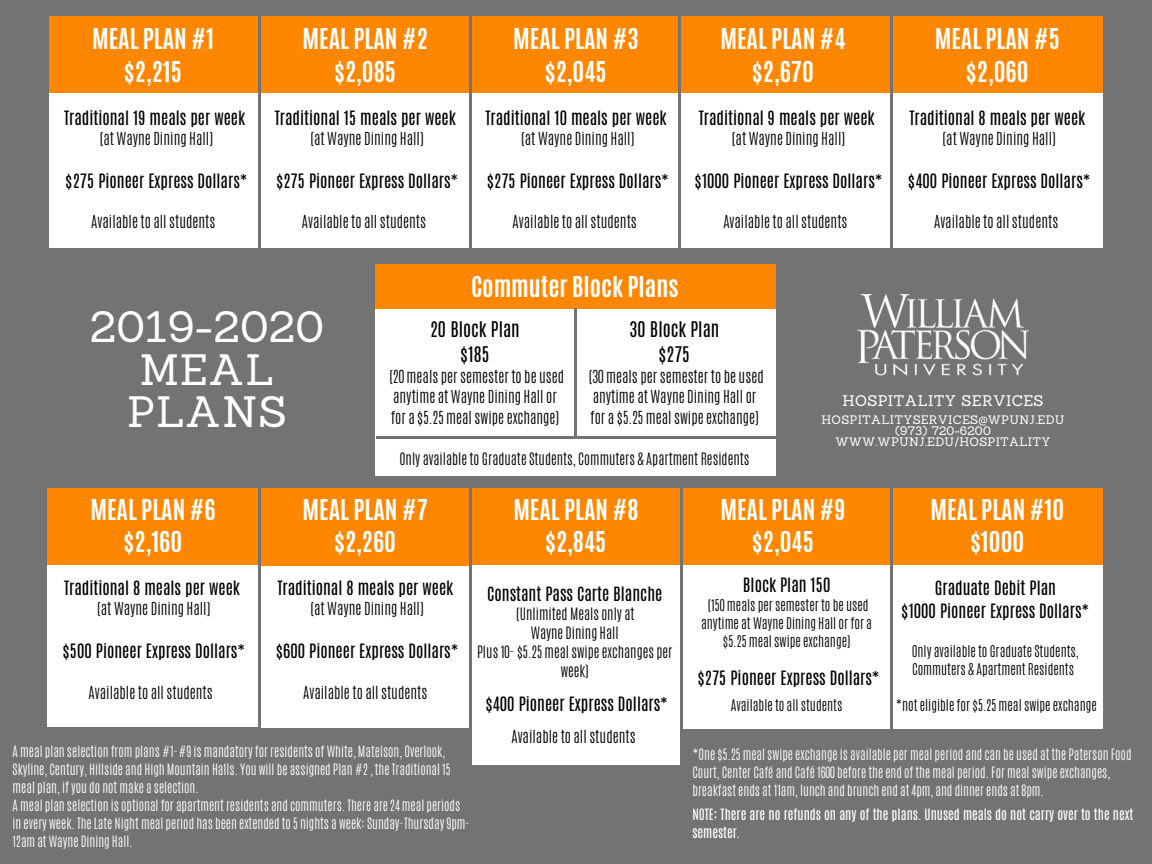
<style>
.page{position:relative;width:1152px;height:864px;background:#737373}
.page>*{position:absolute;margin:0;border:0;box-sizing:border-box;transform-origin:0 0}
.t1{font:42.75px/42.8px "Sanchez";letter-spacing:.02em;color:#fff;text-align:center}
.t2{font:700 24px/32.7px "Antonio";color:#fff;text-align:center}
.t3{font:18px/24.8px "Antonio";color:#000;text-align:center}
.t4{font:16.5px/22.5px "Antonio";color:#000;text-align:center}
.t5{font:300 15px/20.2px "Antonio";color:#000}
.t6{font:15px "Sanchez";letter-spacing:.02em;color:#fff}
.t7{font:300 14.25px/19.2px "Antonio";color:#000;text-align:center}
.t8{font:300 13.5px/18px "Antonio";color:#000;text-align:center}
.t9{font:300 13.05px/18px "Antonio";color:#fff}
.t10{font:13.05px/18px "Antonio";color:#fff}
.t11{font:12px/11.2px "Sanchez";letter-spacing:.02em;color:#fff;text-align:center}
</style>
<div class="page">
<div style="left:49px;top:16px;width:211px;height:78px;background:#ff8700"></div>
<div style="left:49px;top:94px;width:211px;height:154px;background:#fff"></div>
<div style="left:260px;top:16px;width:210px;height:78px;background:#ff8700"></div>
<div style="left:471px;top:16px;width:210px;height:78px;background:#ff8700"></div>
<div style="left:681px;top:16px;width:211px;height:78px;background:#ff8700"></div>
<div style="left:892px;top:16px;width:210px;height:78px;background:#ff8700"></div>
<div style="left:260px;top:94px;width:210px;height:154px;background:#fff"></div>
<div style="left:471px;top:94px;width:210px;height:154px;background:#fff"></div>
<div style="left:681px;top:94px;width:211px;height:154px;background:#fff"></div>
<div style="left:892px;top:94px;width:210px;height:154px;background:#fff"></div>
<div style="left:260px;top:488px;width:210px;height:79px;background:#ff8700"></div>
<div style="left:471px;top:488px;width:210px;height:77px;background:#ff8700"></div>
<div style="left:681px;top:488px;width:211px;height:77px;background:#ff8700"></div>
<div style="left:892px;top:488px;width:210px;height:77px;background:#ff8700"></div>
<div style="left:260px;top:566px;width:210px;height:162px;background:#fff"></div>
<div style="left:471px;top:565px;width:210px;height:199px;background:#fff"></div>
<div style="left:681px;top:565px;width:211px;height:163px;background:#fff"></div>
<div style="left:892px;top:565px;width:210px;height:163px;background:#fff"></div>
<div style="left:375px;top:309px;width:401px;height:166px;background:#fff"></div>
<div style="left:375px;top:264px;width:401px;height:45px;background:#ff8700"></div>
<div style="left:48px;top:488px;width:210px;height:79px;background:#ff8700"></div>
<div style="left:48px;top:565px;width:210px;height:162px;background:#fff"></div>
<hr style="left:259px;top:475px;width:2px;height:262px;background:#737373">
<hr style="left:469px;top:479px;width:3px;height:332px;background:#737373">
<hr style="left:680px;top:481px;width:2px;height:329px;background:#737373">
<hr style="left:891px;top:475px;width:2px;height:262px;background:#737373">
<hr style="left:891px;top:12px;width:2px;height:297px;background:#737373">
<hr style="left:679px;top:12px;width:2px;height:252px;background:#737373">
<hr style="left:469px;top:5px;width:3px;height:259px;background:#737373">
<hr style="left:259px;top:12px;width:2px;height:297px;background:#737373">
<img style="left:857px;top:295px;width:171px;height:81px">
<hr style="left:574px;top:309px;width:3px;height:128px;background:#737373">
<hr style="left:376px;top:436px;width:401px;height:2px;background:#737373">
<h2 class="t2" style="left:92px;top:23px;width:124px">MEAL PLAN #1 $2,215</h2>
<p class="t4" style="left:64px;top:106px;width:182px">Traditional 19 meals per week</p>
<p class="t5" style="left:100px;top:128px;width:115px">(at Wayne Dining Hall)</p>
<p class="t4" style="left:66px;top:169px;width:183px">$275 Pioneer Express Dollars*</p>
<p class="t5" style="left:91px;top:212px;width:126px">Available to all students</p>
<h2 class="t2" style="left:303px;top:23px;width:127px">MEAL PLAN #2 $2,085</h2>
<h2 class="t2" style="left:513px;top:23px;width:127px">MEAL PLAN #3 $2,045</h2>
<h2 class="t2" style="left:720px;top:23px;width:127px">MEAL PLAN #4 $2,670</h2>
<h2 class="t2" style="left:935px;top:23px;width:127px">MEAL PLAN #5 $2,060</h2>
<p class="t4" style="left:275px;top:106px;width:182px">Traditional 15 meals per week</p>
<p class="t5" style="left:310px;top:128px;width:115px">(at Wayne Dining Hall)</p>
<p class="t4" style="left:276px;top:169px;width:183px">$275 Pioneer Express Dollars*</p>
<p class="t5" style="left:302px;top:212px;width:126px">Available to all students</p>
<p class="t4" style="left:485px;top:106px;width:183px">Traditional 10 meals per week</p>
<p class="t5" style="left:521px;top:128px;width:115px">(at Wayne Dining Hall)</p>
<p class="t4" style="left:487px;top:169px;width:183px">$275 Pioneer Express Dollars*</p>
<p class="t5" style="left:513px;top:212px;width:126px">Available to all students</p>
<p class="t4" style="left:699px;top:106px;width:177px">Traditional 9 meals per week</p>
<p class="t5" style="left:732px;top:128px;width:115px">(at Wayne Dining Hall)</p>
<p class="t4" style="left:695px;top:169px;width:189px">$1000 Pioneer Express Dollars*</p>
<p class="t5" style="left:723px;top:212px;width:126px">Available to all students</p>
<h2 class="t2" style="left:471px;top:270px;width:209px">Commuter Block Plans</h2>
<p class="t4" style="left:910px;top:106px;width:177px">Traditional 8 meals per week</p>
<p class="t5" style="left:943px;top:128px;width:115px">(at Wayne Dining Hall)</p>
<p class="t4" style="left:908px;top:169px;width:184px">$400 Pioneer Express Dollars*</p>
<p class="t5" style="left:934px;top:212px;width:126px">Available to all students</p>
<h1 class="t1" style="left:90px;top:305px;width:235px">2019-2020<br>MEAL<br>PLANS</h1>
<h3 class="t3" style="left:430px;top:317px;width:91px">20 Block Plan $185</h3>
<p class="t5" style="left:389px;top:367px;width:176px">(20 meals per semester to be used anytime at Wayne Dining Hall or for a $5.25 meal swipe exchange)</p>
<h3 class="t3" style="left:630px;top:317px;width:91px">30 Block Plan $275</h3>
<p class="t5" style="left:589px;top:367px;width:176px">(30 meals per semester to be used anytime at Wayne Dining Hall or for a $5.25 meal swipe exchange)</p>
<p class="t7" style="left:399px;top:449px;width:352px">Only available to Graduate Students, Commuters &amp; Apartment Residents</p>
<p class="t6" style="left:843px;top:391px;width:202px">HOSPITALITY SERVICES</p>
<p class="t11" style="left:822px;top:414px;width:245px">HOSPITALITYSERVICES@WPUNJ.EDU (973) 720-6200<br>WWW.WPUNJ.EDU/HOSPITALITY</p>
<h2 class="t2" style="left:90px;top:493px;width:127px">MEAL PLAN #6 $2,160</h2>
<h2 class="t2" style="left:303px;top:493px;width:127px">MEAL PLAN #7 $2,260</h2>
<h2 class="t2" style="left:513px;top:493px;width:127px">MEAL PLAN #8 $2,845</h2>
<h2 class="t2" style="left:720px;top:493px;width:127px">MEAL PLAN #9 $2,045</h2>
<h2 class="t2" style="left:930px;top:493px;width:135px">MEAL PLAN #10 $1000</h2>
<p class="t4" style="left:64px;top:577px;width:177px">Traditional 8 meals per week</p>
<p class="t5" style="left:97px;top:599px;width:115px">(at Wayne Dining Hall)</p>
<p class="t4" style="left:63px;top:640px;width:184px">$500 Pioneer Express Dollars*</p>
<p class="t5" style="left:89px;top:682px;width:126px">Available to all students</p>
<p class="t4" style="left:277px;top:577px;width:177px">Traditional 8 meals per week</p>
<p class="t5" style="left:310px;top:599px;width:115px">(at Wayne Dining Hall)</p>
<p class="t4" style="left:276px;top:640px;width:184px">$600 Pioneer Express Dollars*</p>
<p class="t5" style="left:303px;top:682px;width:126px">Available to all students</p>
<p class="t4" style="left:487px;top:582px;width:177px">Constant Pass Carte Blanche</p>
<p class="t7" style="left:477px;top:604px;width:197px">(Unlimited Meals only at<br>Wayne Dining Hall<br>Plus 10- $5.25 meal swipe exchanges per week)</p>
<p class="t4" style="left:486px;top:693px;width:184px">$400 Pioneer Express Dollars*</p>
<p class="t5" style="left:511px;top:727px;width:126px">Available to all students</p>
<p class="t4" style="left:743px;top:574px;width:89px">Block Plan 150</p>
<p class="t8" style="left:701px;top:596px;width:172px">(150 meals per semester to be used anytime at Wayne Dining Hall or for a $5.25 meal swipe exchange)</p>
<p class="t4" style="left:698px;top:667px;width:183px">$275 Pioneer Express Dollars*</p>
<p class="t8" style="left:731px;top:696px;width:113px">Available to all students</p>
<p class="t4" style="left:902px;top:577px;width:189px">Graduate Debit Plan<br>$1000 Pioneer Express Dollars*</p>
<p class="t8" style="left:912px;top:642px;width:169px;text-align:left">Only available to Graduate Students,<br>Commuters &amp; Apartment Residents</p>
<p class="t8" style="left:896px;top:696px;width:203px">*not eligible for $5.25 meal swipe exchange</p>
<p class="t9" style="left:13px;top:743px;width:459px">A meal plan selection from plans #1-#9 is mandatory for residents of White, Matelson, Overlook, Skyline, Century, Hillside and High Mountain Halls. You will be assigned Plan #2 , the Traditional 15 meal plan, if you do not make a selection.<br>A meal plan selection is optional for apartment residents and commuters. There are 24 meal periods in every week. The Late Night meal period has been extended to 5 nights a week: Sunday-Thursday 9pm-12am at Wayne Dining Hall.</p>
<p class="t9" style="left:692px;top:745px;width:441px">*One $5.25 meal swipe exchange is available per meal period and can be used at the Paterson Food<br>Court, Center Café and Café 1600 before the end of the meal period. For meal swipe exchanges, breakfast ends at 11am, lunch and brunch end at 4pm, and dinner ends at 8pm.</p>
<p class="t10" style="left:692px;top:806px;width:442px">NOTE: There are no refunds on any of the plans. Unused meals do not carry over to the next semester.</p>
</div>
